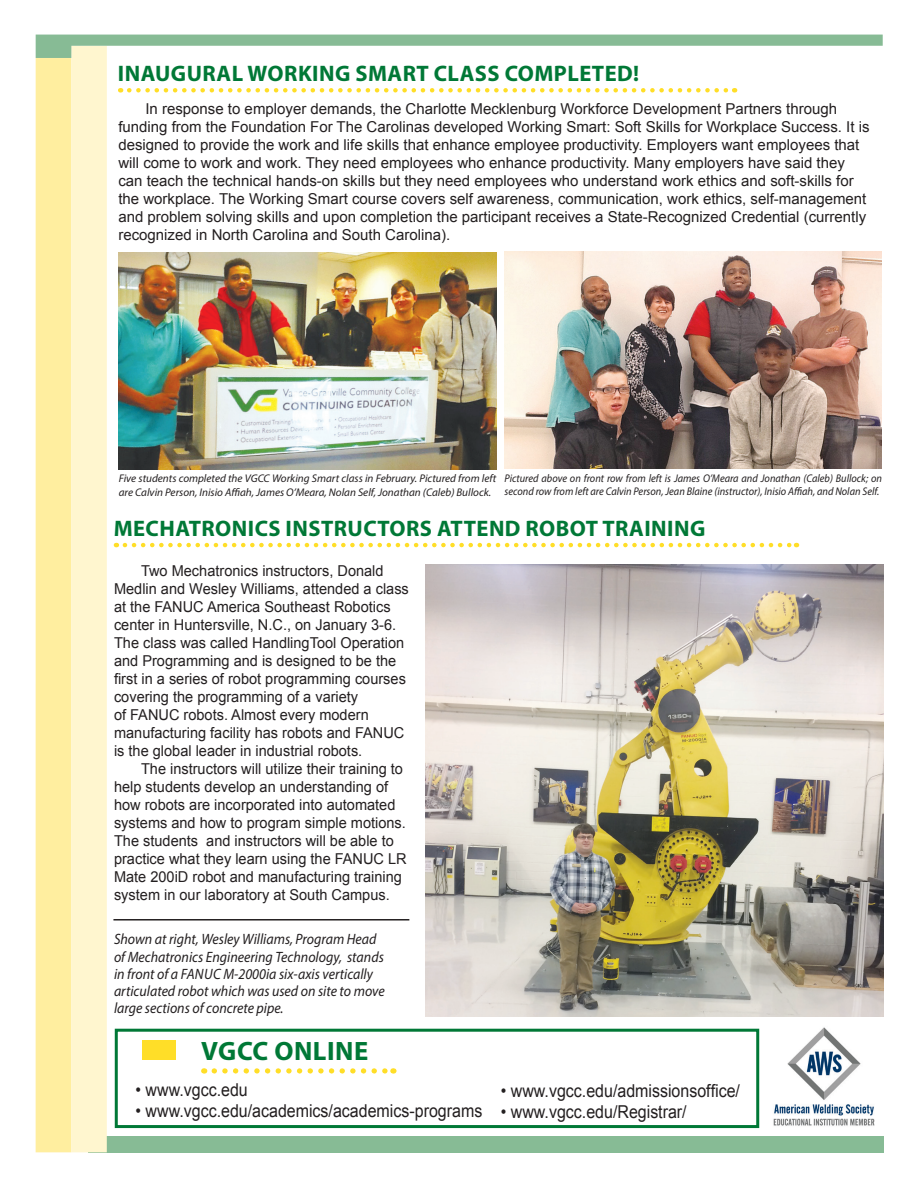
<style>
.page{position:relative;width:918px;height:1188px;background:#fff}
.page>*{position:absolute;margin:0;border:0;box-sizing:border-box;transform-origin:0 0}
.Headline{font:700 26.7px "Myriad Pro";letter-spacing:.02em;color:#007836}
.Headline-2{font:700 22.5px "Myriad Pro";letter-spacing:.02em;color:#007836}
.t1{font:17.7px "Arial";color:#231f20;scale:.9 1}
.t2{font:15px/18px "Arial";color:#231f20}
.t3{font:italic 15px/17.2px "Myriad Pro";color:#231f20;scale:.93 1}
.t4{font:italic 11.1px/12.8px "Myriad Pro";color:#231f20;scale:.93 1}
.t5{font:italic 11.1px/13.4px "Myriad Pro";color:#231f20}
</style>
<div class="page">
<div style="left:88px;top:1136px;width:795px;height:16px;background:#87bb95"></div>
<div style="left:36px;top:58px;width:35px;height:1094px;background:#ffee9f"></div>
<div style="left:71px;top:46px;width:36px;height:1106px;background:#fff6cf"></div>
<svg style="left:36px;top:35px;width:847px;height:23px"></svg>
<svg style="left:129px;top:88px;width:606px;height:5px"></svg>
<svg style="left:125px;top:543px;width:672px;height:4px"></svg>
<img style="left:426px;top:565px;width:457px;height:451px">
<hr style="left:113px;top:919px;width:296px;height:2px;background:#231f20">
<img style="left:119px;top:253px;width:377px;height:216px">
<img style="left:504px;top:251px;width:378px;height:218px">
<div style="left:115px;top:1029px;width:644px;height:99px;border:3px solid #007836"></div>
<svg style="left:214px;top:1068px;width:180px;height:6px"></svg>
<div style="left:142px;top:1040px;width:34px;height:20px;background:#ffde28"></div>
<img style="left:773px;top:1027px;width:102px;height:99px">
<p class="Headline-2" style="left:118px;top:59px;width:523px">INAUGURAL WORKING SMART CLASS COMPLETED!</p>
<p class="t2" style="left:118px;top:100px;width:753px;text-indent:27px">In response to employer demands, the Charlotte Mecklenburg Workforce Development Partners through funding from the Foundation For The Carolinas developed Working Smart: Soft Skills for Workplace Success. It is designed to provide the work and life skills that enhance employee productivity. Employers want employees that will come to work and work. They need employees who enhance productivity. Many employers have said they can teach the technical hands-on skills but they need employees who understand work ethics and soft-skills for the workplace. The Working Smart course covers self awareness, communication, work ethics, self-management and problem solving skills and upon completion the participant receives a State-Recognized Credential (currently recognized in North Carolina and South Carolina).</p>
<p class="t5" style="left:119px;top:472px;width:379px">Five students completed the VGCC Working Smart class in February. Pictured from left are Calvin Person, Inisio Affiah, James O’Meara, Nolan Self, Jonathan (Caleb) Bullock.</p>
<p class="t4" style="left:505px;top:472px;width:407px">Pictured above on front row from left is James O’Meara and Jonathan (Caleb) Bullock; on second row from left are Calvin Person, Jean Blaine (instructor), Inisio Affiah, and Nolan Self.</p>
<p class="Headline-2" style="left:114px;top:514px;width:593px">MECHATRONICS INSTRUCTORS ATTEND ROBOT TRAINING</p>
<p class="t2" style="left:114px;top:562px;width:296px;text-indent:27px">Two Mechatronics instructors, Donald Medlin and Wesley Williams, attended a class at the FANUC America Southeast Robotics center in Huntersville, N.C., on January 3-6.<br>The class was called HandlingTool Operation and Programming and is designed to be the first in a series of robot programming courses covering the programming of a variety<br>of FANUC robots. Almost every modern manufacturing facility has robots and FANUC is the global leader in industrial robots.</p>
<p class="t2" style="left:114px;top:760px;width:294px;text-indent:27px">The instructors will utilize their training to help students develop an understanding of how robots are incorporated into automated systems and how to program simple motions.<br>The students and instructors will be able to practice what they learn using the FANUC LR Mate 200iD robot and manufacturing training system in our laboratory at South Campus.</p>
<p class="t3" style="left:114px;top:930px;width:293px">Shown at right, Wesley Williams, Program Head of Mechatronics Engineering Technology, stands in front of a FANUC M-2000ia six-axis vertically articulated robot which was used on site to move large sections of concrete pipe.</p>
<p class="Headline" style="left:201px;top:1034px;width:169px">VGCC ONLINE</p>
<p class="t1" style="left:136px;top:1079px;width:126px">• www.vgcc.edu</p>
<p class="t1" style="left:136px;top:1100px;width:387px">• www.vgcc.edu/academics/academics-programs</p>
<p class="t1" style="left:501px;top:1079px;width:267px">• www.vgcc.edu/admissionsoffice/</p>
<p class="t1" style="left:501px;top:1100px;width:208px">• www.vgcc.edu/Registrar/</p>
</div>
